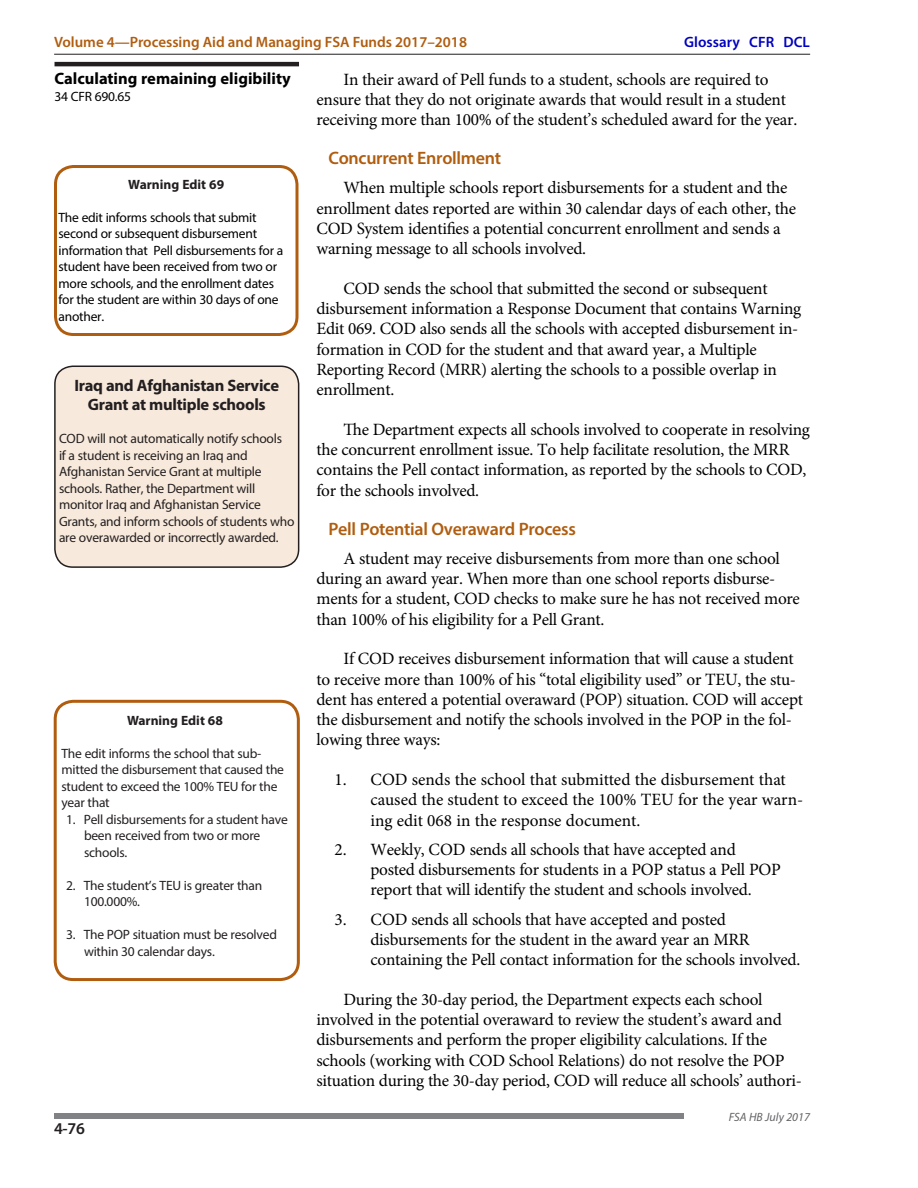
<style>
.page{position:relative;width:918px;height:1188px;background:#fff}
.page>*{position:absolute;margin:0;border:0;box-sizing:border-box;transform-origin:0 0}
.New_Heading_3__ID{font:600 18px "Myriad Pro";letter-spacing:-.015em;color:#b05d0f}
.Body_Text__ID{font:17.25px/20.2px "Minion Pro";letter-spacing:-.015em;color:#000}
.Sidebar_Example_Text{font:700 16.5px/19.5px "Myriad Pro";letter-spacing:-.015em;color:#231f20;text-align:center}
.Sidebar_Head__ID{font:700 16.5px "Myriad Pro";color:#000}
.t1{font:600 16.5px "Myriad Pro";color:#231f20}
.t2{font:600 15px "Myriad Pro";color:#b05d0f}
.t3{font:600 15px "Myriad Pro";color:#0000be}
.Sidebar_Example_Text-2{font:13.5px/16.5px "Myriad Pro";letter-spacing:-.015em;color:#231f20}
.Sidebar_Example_Text-3{font:13.5px/16.5px "Myriad Pro";letter-spacing:-.015em;color:#000}
.Sidebar_Example_Head{font:700 13.5px "Myriad Pro";color:#231f20}
.Sidebar_Text__ID{font:13.5px "Myriad Pro";letter-spacing:-.015em;color:#000}
.t4{font:italic 12px "Myriad Pro";color:#636366}
</style>
<div class="page">
<hr style="left:54px;top:54px;width:756px;height:1px;background:#231f20">
<hr style="left:55px;top:62px;width:244px;height:4px;background:#231f20">
<div style="left:55px;top:366px;width:244px;height:201px;background:#f7e9db;border-radius:18px"></div>
<div style="left:54px;top:366px;width:245px;height:202px;border:2px solid #231f20;border-radius:18px"></div>
<div style="left:54px;top:1113px;width:630px;height:6px;background:#808285"></div>
<div style="left:54px;top:165px;width:244px;height:171px;border:3px solid #b05d0f;border-radius:18px"></div>
<div style="left:54px;top:700px;width:246px;height:281px;border:3px solid #b05d0f;border-radius:18px"></div>
<p class="t2" style="left:54px;top:33px;width:415px">Volume 4—Processing Aid and Managing FSA Funds 2017–2018</p>
<p class="t3" style="left:684px;top:33px;width:127px">Glossary CFR DCL</p>
<p class="Body_Text__ID" style="left:316px;top:69px;width:482px;text-indent:27px">In their award of Pell funds to a student, schools are required to ensure that they do not originate awards that would result in a student receiving more than 100% of the student’s scheduled award for the year.</p>
<p class="New_Heading_3__ID" style="left:328px;top:147px;width:174px">Concurrent Enrollment</p>
<p class="Body_Text__ID" style="left:316px;top:178px;width:481px;text-indent:27px">When multiple schools report disbursements for a student and the enrollment dates reported are within 30 calendar days of each other, the COD System identifies a potential concurrent enrollment and sends a warning message to all schools involved.</p>
<p class="Body_Text__ID" style="left:316px;top:278px;width:486px;text-indent:27px">COD sends the school that submitted the second or subsequent disbursement information a Response Document that contains Warning Edit 069. COD also sends all the schools with accepted disbursement in&shy;formation in COD for the student and that award year, a Multiple Reporting Record (MRR) alerting the schools to a possible overlap in enrollment.</p>
<p class="Body_Text__ID" style="left:316px;top:419px;width:495px;text-indent:27px">The Department expects all schools involved to cooperate in resolving the concurrent enrollment issue. To help facilitate resolution, the MRR contains the Pell contact information, as reported by the schools to COD, for the schools involved.</p>
<p class="New_Heading_3__ID" style="left:328px;top:517px;width:249px">Pell Potential Overaward Process</p>
<p class="Body_Text__ID" style="left:316px;top:548px;width:485px;text-indent:27px">A student may receive disbursements from more than one school during an award year. When more than one school reports disburse&shy;ments for a student, COD checks to make sure he has not received more than 100% of his eligibility for a Pell Grant.</p>
<p class="Body_Text__ID" style="left:316px;top:649px;width:488px;text-indent:27px">If COD receives disbursement information that will cause a student to receive more than 100% of his “total eligibility used” or TEU, the stu&shy;dent has entered a potential overaward (POP) situation. COD will accept the disbursement and notify the schools involved in the POP in the fol&shy;lowing three ways:</p>
<p class="Body_Text__ID" style="left:370px;top:769px;width:434px;text-indent:-36px">1. COD sends the school that submitted the disbursement that caused the student to exceed the 100% TEU for the year warn&shy;ing edit 068 in the response document.</p>
<p class="Body_Text__ID" style="left:370px;top:839px;width:412px;text-indent:-36px">2. Weekly, COD sends all schools that have accepted and posted disbursements for students in a POP status a Pell POP report that will identify the student and schools involved.</p>
<p class="Body_Text__ID" style="left:370px;top:909px;width:431px;text-indent:-36px">3. COD sends all schools that have accepted and posted disbursements for the student in the award year an MRR containing the Pell contact information for the schools involved.</p>
<p class="Body_Text__ID" style="left:316px;top:989px;width:487px;text-indent:27px">During the 30-day period, the Department expects each school involved in the potential overaward to review the student’s award and disbursements and perform the proper eligibility calculations. If the schools (working with COD School Relations) do not resolve the POP situation during the 30-day period, COD will reduce all schools’ authori-</p>
<p class="Sidebar_Head__ID" style="left:55px;top:68px;width:238px">Calculating remaining eligibility</p>
<p class="Sidebar_Text__ID" style="left:55px;top:88px;width:78px">34 CFR 690.65</p>
<p class="Sidebar_Example_Head" style="left:128px;top:175px;width:97px">Warning Edit 69</p>
<p class="Sidebar_Example_Text-3" style="left:58px;top:209px;width:226px">The edit informs schools that submit second or subsequent disbursement information that Pell disbursements for a student have been received from two or more schools, and the enrollment dates for the student are within 30 days of one another.</p>
<p class="Sidebar_Example_Text" style="left:74px;top:375px;width:206px">Iraq and Afghanistan Service<br>Grant at multiple schools</p>
<p class="Sidebar_Example_Text-2" style="left:59px;top:430px;width:237px">COD will not automatically notify schools<br>if a student is receiving an Iraq and Afghanistan Service Grant at multiple schools. Rather, the Department will monitor Iraq and Afghanistan Service Grants, and inform schools of students who are overawarded or incorrectly awarded.</p>
<p class="Sidebar_Example_Head" style="left:127px;top:711px;width:97px">Warning Edit 68</p>
<p class="Sidebar_Example_Text-2" style="left:62px;top:745px;width:224px">The edit informs the school that sub&shy;mitted the disbursement that caused the student to exceed the 100% TEU for the year that</p>
<p class="Sidebar_Example_Text-2" style="left:84px;top:811px;width:205px;text-indent:-18px">1. Pell disbursements for a student have been received from two or more schools.</p>
<p class="Sidebar_Example_Text-2" style="left:84px;top:877px;width:180px;text-indent:-18px">2. The student’s TEU is greater than<br>100.000%.</p>
<p class="Sidebar_Example_Text-2" style="left:84px;top:926px;width:194px;text-indent:-18px">3. The POP situation must be resolved within 30 calendar days.</p>
<p class="t1" style="left:54px;top:1118px;width:32px">4-76</p>
<p class="t4" style="left:729px;top:1109px;width:83px">FSA HB July 2017</p>
</div>
